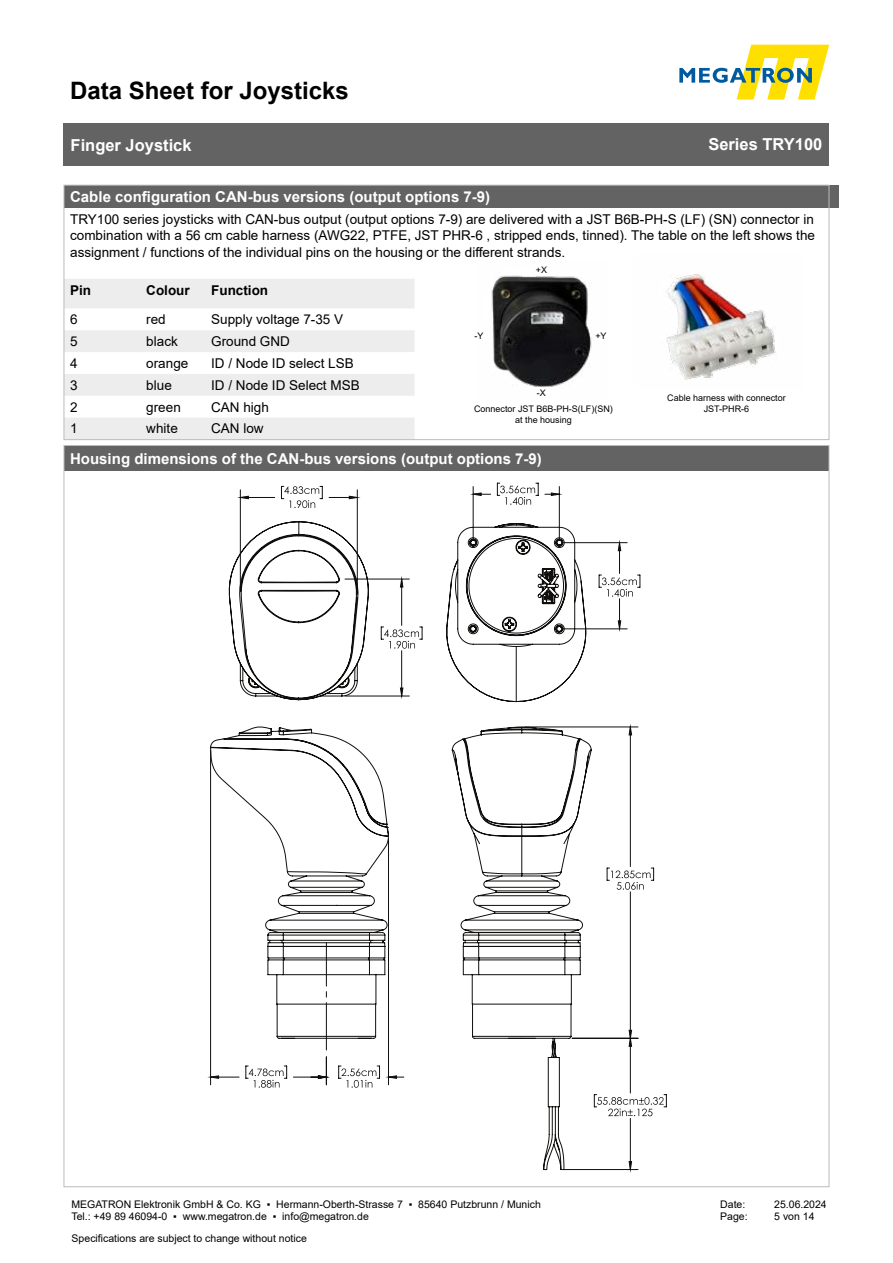
<style>
.page{position:relative;width:893px;height:1263px;background:#fff}
.page>*{position:absolute;margin:0;border:0;box-sizing:border-box;transform-origin:0 0}
.t1{font:700 24px "Arial";color:#000}
.t2{font:700 16.5px "Arial";color:#fff}
.t3{font:700 15px "Arial";color:#fff}
.t4{font:13.5px/16.2px "Arial";color:#000;text-align:justify}
.t5{font:700 13.5px "Arial";color:#000}
.t6{font:10.5px/12.6px "Arial";color:#000}
.t7{font:9px/10.8px "Arial";color:#000;text-align:center}
</style>
<div class="page">
<svg style="left:679px;top:45px;width:150px;height:55px"></svg>
<div style="left:64px;top:123px;width:765px;height:43px;background:#646363"></div>
<div style="left:64px;top:446px;width:765px;height:25px;background:#646363"></div>
<svg style="left:229px;top:486px;width:194px;height:214px"></svg>
<svg style="left:446px;top:483px;width:195px;height:219px"></svg>
<svg style="left:594px;top:1094px;width:73px;height:22px"></svg>
<hr style="left:564px;top:1169px;width:74px;height:1px;background:#100f0d">
<hr style="left:630px;top:1038px;width:1px;height:55px;background:#100f0d">
<hr style="left:630px;top:1118px;width:1px;height:51px;background:#100f0d">
<hr style="left:525px;top:727px;width:113px;height:1px;background:#100f0d">
<hr style="left:572px;top:1038px;width:66px;height:1px;background:#100f0d">
<svg style="left:629px;top:1161px;width:3px;height:8px"></svg>
<svg style="left:607px;top:727px;width:47px;height:319px"></svg>
<svg style="left:210px;top:726px;width:382px;height:444px"></svg>
<div style="left:64px;top:185px;width:775px;height:23px;background:#646363"></div>
<svg style="left:66px;top:279px;width:349px;height:159px;fill:#ededed"></svg>
<div style="left:64px;top:185px;width:765px;height:255px;border:1px solid #bcbcbc"></div>
<img style="left:491px;top:275px;width:101px;height:112px">
<img style="left:666px;top:274px;width:110px;height:106px">
<h1 class="t1" style="left:70px;top:73px;width:280px">Data Sheet for Joysticks</h1>
<p class="t2" style="left:71px;top:133px;width:123px">Finger Joystick</p>
<p class="t2" style="left:708px;top:133px;width:116px">Series TRY100</p>
<p class="t3" style="left:70px;top:186px;width:422px">Cable configuration CAN-bus versions (output options 7-9)</p>
<p class="t4" style="left:70px;top:211px;width:746px">TRY100 series joysticks with CAN-bus output (output options 7-9) are delivered with a JST B6B-PH-S (LF) (SN) connector in combination with a 56 cm cable harness (AWG22, PTFE, JST PHR-6 , stripped ends, tinned). The table on the left shows the assignment / functions of the individual pins on the housing or the different strands.</p>
<p class="t5" style="left:70px;top:280px;width:23px">Pin</p>
<p class="t5" style="left:146px;top:280px;width:45px">Colour</p>
<p class="t5" style="left:211px;top:280px;width:58px">Function</p>
<p class="t4" style="left:70px;top:311px;width:9px">6</p>
<p class="t4" style="left:146px;top:311px;width:21px">red</p>
<p class="t4" style="left:211px;top:311px;width:134px">Supply voltage 7-35 V</p>
<p class="t4" style="left:70px;top:333px;width:9px">5</p>
<p class="t4" style="left:146px;top:333px;width:33px">black</p>
<p class="t4" style="left:211px;top:333px;width:80px">Ground GND</p>
<p class="t4" style="left:70px;top:355px;width:9px">4</p>
<p class="t4" style="left:146px;top:355px;width:44px">orange</p>
<p class="t4" style="left:211px;top:355px;width:144px">ID / Node ID select LSB</p>
<p class="t4" style="left:70px;top:377px;width:9px">3</p>
<p class="t4" style="left:146px;top:377px;width:27px">blue</p>
<p class="t4" style="left:211px;top:377px;width:150px">ID / Node ID Select MSB</p>
<p class="t4" style="left:70px;top:399px;width:9px">2</p>
<p class="t4" style="left:146px;top:399px;width:36px">green</p>
<p class="t4" style="left:211px;top:399px;width:59px">CAN high</p>
<p class="t4" style="left:70px;top:420px;width:9px">1</p>
<p class="t4" style="left:146px;top:420px;width:33px">white</p>
<p class="t4" style="left:211px;top:420px;width:54px">CAN low</p>
<p class="t7" style="left:536px;top:264px;width:13px">+X</p>
<p class="t7" style="left:474px;top:330px;width:10px">-Y</p>
<p class="t7" style="left:595px;top:330px;width:13px">+Y</p>
<p class="t7" style="left:537px;top:388px;width:10px">-X</p>
<p class="t7" style="left:667px;top:393px;width:120px">Cable harness with connector<br>JST-PHR-6</p>
<p class="t7" style="left:474px;top:404px;width:140px">Connector JST B6B-PH-S(LF)(SN)</p>
<p class="t7" style="left:515px;top:414px;width:58px">at the housing</p>
<p class="t3" style="left:70px;top:448px;width:473px">Housing dimensions of the CAN-bus versions (output options 7-9)</p>
<p class="t6" style="left:71px;top:1198px;width:471px">MEGATRON Elektronik GmbH &amp; Co. KG ▪ Hermann-Oberth-Strasse 7 ▪ 85640 Putzbrunn / Munich<br>Tel.: +49 89 46094-0 ▪ www.megatron.de ▪ info@megatron.de</p>
<p class="t6" style="left:720px;top:1198px;width:27px">Date:</p>
<p class="t6" style="left:774px;top:1198px;width:54px">25.06.2024</p>
<p class="t6" style="left:720px;top:1210px;width:29px">Page:</p>
<p class="t6" style="left:774px;top:1210px;width:42px">5 von 14</p>
<p class="t6" style="left:72px;top:1232px;width:237px">Specifications are subject to change without notice</p>
</div>
